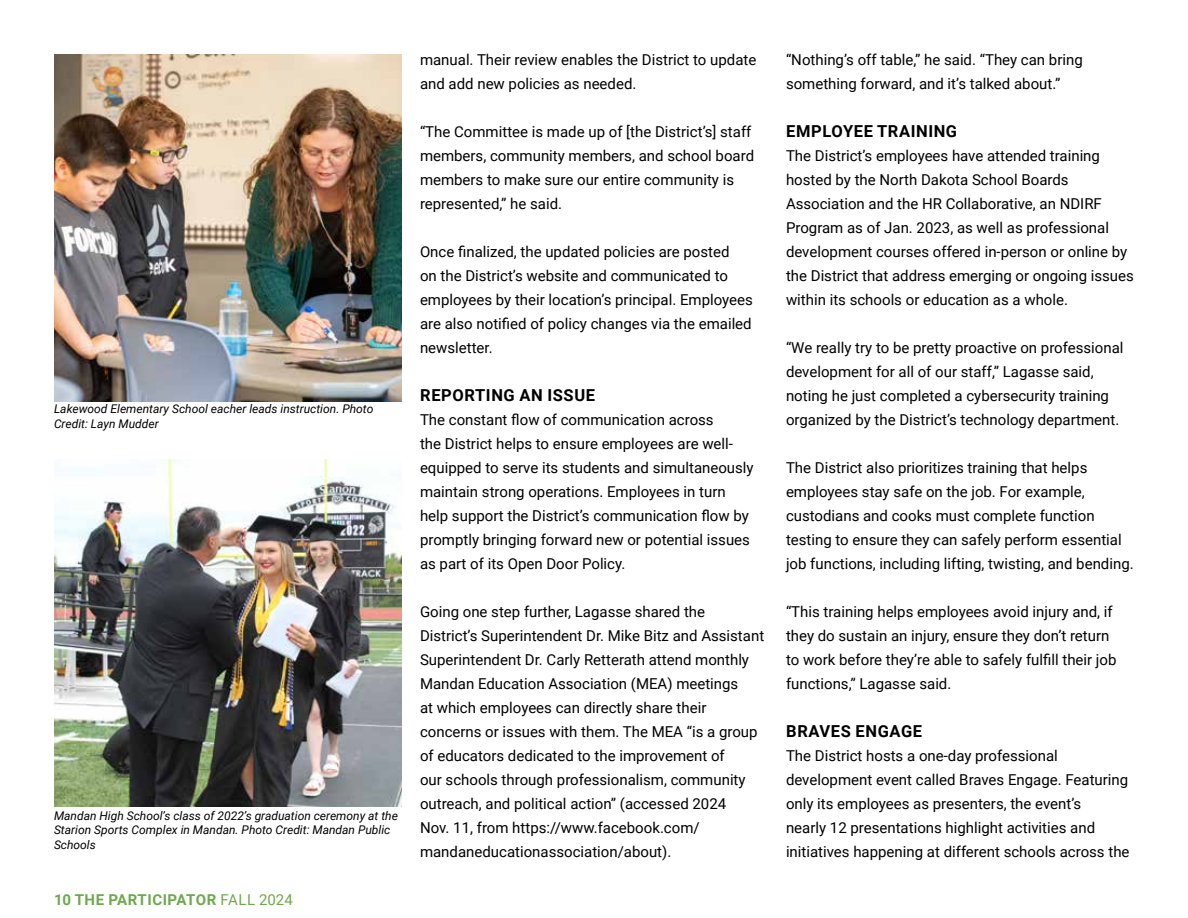
<style>
.page{position:relative;width:1188px;height:918px;background:#fff}
.page>*{position:absolute;margin:0;border:0;box-sizing:border-box;transform-origin:0 0}
.t1{font:700 16.5px "Roboto";letter-spacing:.035em;color:#000}
.t2{font:15px/24px "Roboto";color:#000}
.t3{font:700 15px "Roboto";letter-spacing:.035em;color:#6fa84f}
.t4{font:italic 12px/14.4px "Roboto";color:#000}
.s1{font-weight:400}
</style>
<div class="page">
<img style="left:54px;top:54px;width:348px;height:348px">
<img style="left:54px;top:459px;width:348px;height:348px">
<p class="t4" style="left:54px;top:401px;width:321px">Lakewood Elementary School eacher leads instruction. Photo<br>Credit: Layn Mudder</p>
<p class="t4" style="left:54px;top:808px;width:345px">Mandan High School’s class of 2022’s graduation ceremony at the<br>Starion Sports Complex in Mandan. Photo Credit: Mandan Public<br>Schools</p>
<p class="t3" style="left:54px;top:889px;width:240px">10 THE PARTICIPATOR <span class="s1">FALL 2024</span></p>
<p class="t2" style="left:420px;top:47px;width:338px">manual. Their review enables the District to update and add new policies as needed.</p>
<p class="t2" style="left:420px;top:119px;width:336px">“The Committee is made up of [the District’s] staff members, community members, and school board members to make sure our entire community is represented,” he said.</p>
<p class="t2" style="left:420px;top:239px;width:334px">Once finalized, the updated policies are posted<br>on the District’s website and communicated to employees by their location’s principal. Employees are also notified of policy changes via the emailed newsletter.</p>
<p class="t1" style="left:420px;top:384px;width:176px">REPORTING AN ISSUE</p>
<p class="t2" style="left:420px;top:407px;width:335px">The constant flow of communication across<br>the District helps to ensure employees are well&shy;equipped to serve its students and simultaneously maintain strong operations. Employees in turn help support the District’s communication flow by promptly bringing forward new or potential issues as part of its Open Door Policy.</p>
<p class="t2" style="left:420px;top:599px;width:346px">Going one step further, Lagasse shared the District’s Superintendent Dr. Mike Bitz and Assistant Superintendent Dr. Carly Retterath attend monthly Mandan Education Association (MEA) meetings<br>at which employees can directly share their concerns or issues with them. The MEA “is a group of educators dedicated to the improvement of<br>our schools through professionalism, community outreach, and political action” (accessed 2024<br>Nov. 11, from https://www.facebook.com/ mandaneducationassociation/about).</p>
<p class="t2" style="left:786px;top:47px;width:298px">“Nothing’s off table,” he said. “They can bring something forward, and it’s talked about.”</p>
<p class="t1" style="left:786px;top:120px;width:172px">EMPLOYEE TRAINING</p>
<p class="t2" style="left:786px;top:143px;width:349px">The District’s employees have attended training hosted by the North Dakota School Boards Association and the HR Collaborative, an NDIRF Program as of Jan. 2023, as well as professional development courses offered in-person or online by the District that address emerging or ongoing issues within its schools or education as a whole.</p>
<p class="t2" style="left:786px;top:335px;width:339px">“We really try to be pretty proactive on professional development for all of our staff,” Lagasse said, noting he just completed a cybersecurity training organized by the District’s technology department.</p>
<p class="t2" style="left:786px;top:455px;width:349px">The District also prioritizes training that helps employees stay safe on the job. For example, custodians and cooks must complete function testing to ensure they can safely perform essential job functions, including lifting, twisting, and bending.</p>
<p class="t2" style="left:786px;top:599px;width:332px">“This training helps employees avoid injury and, if they do sustain an injury, ensure they don’t return to work before they’re able to safely fulfill their job functions,” Lagasse said.</p>
<p class="t1" style="left:786px;top:720px;width:137px">BRAVES ENGAGE</p>
<p class="t2" style="left:786px;top:743px;width:345px">The District hosts a one-day professional development event called Braves Engage. Featuring only its employees as presenters, the event’s<br>nearly 12 presentations highlight activities and initiatives happening at different schools across the</p>
</div>
